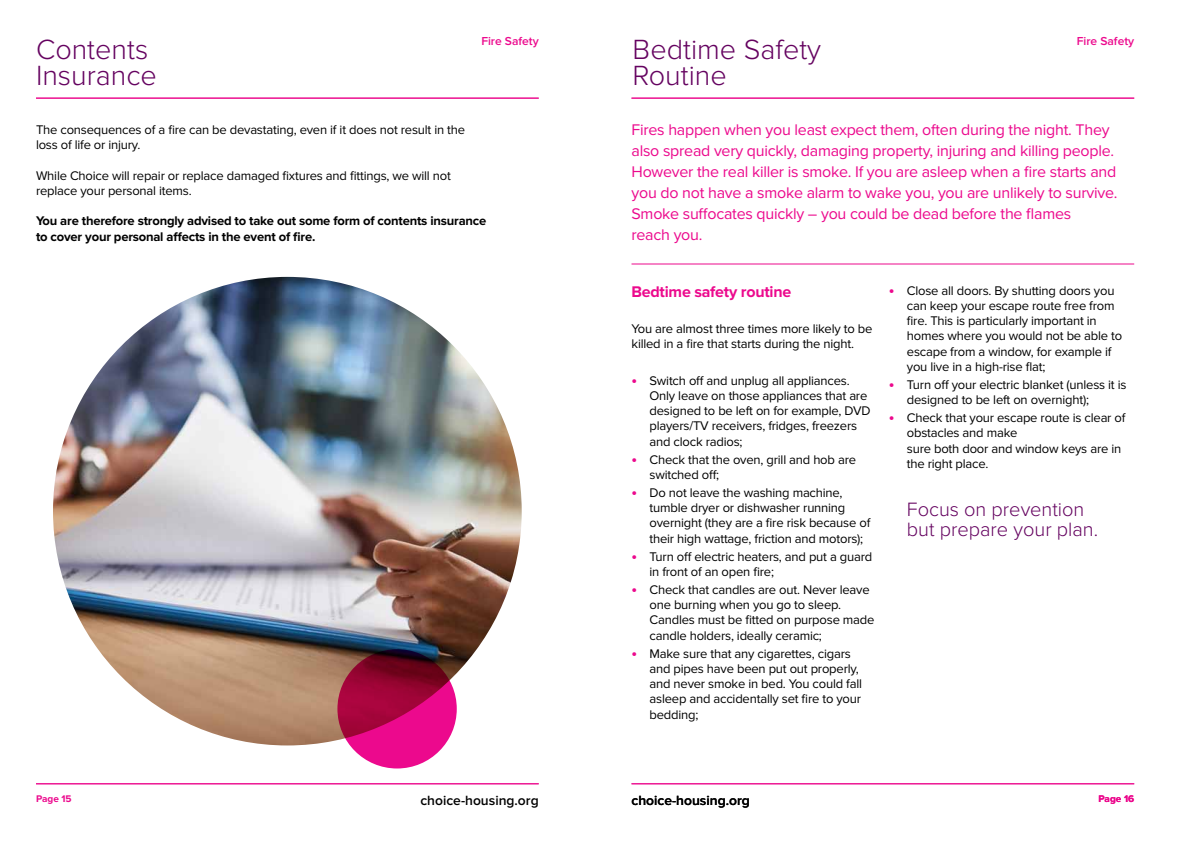
<style>
.page{position:relative;width:1191px;height:842px;background:#fff}
.page>*{position:absolute;margin:0;border:0;box-sizing:border-box;transform-origin:0 0}
.t1{font:300 28.8px/26.4px "Proxima Nova";color:#650360}
.t2{font:300 20px/20px "Proxima Nova";color:#650360}
.t3{font:16px/21px "Proxima Nova";letter-spacing:-.015em;color:#ec098d}
.t4{font:700 16px "Proxima Nova";letter-spacing:-.015em;color:#ec098d}
.t5{font:600 13.9px "Proxima Nova";color:#000}
.t6{font:13px/15.2px "Proxima Nova";letter-spacing:-.015em;color:#000}
.t7{font:700 13px/15.2px "Proxima Nova";letter-spacing:-.015em;color:#000}
.t8{font:600 12px "Proxima Nova";color:#ec098d}
.t9{font:700 10px "Proxima Nova";color:#ec098d}
.s1{font-weight:700;font-size:16px;color:#ec098d}
</style>
<div class="page">
<hr style="left:36px;top:98px;width:503px;height:1px;background:#ec098d">
<hr style="left:36px;top:783px;width:503px;height:1px;background:#ec098d">
<hr style="left:631px;top:98px;width:503px;height:1px;background:#ec098d">
<hr style="left:631px;top:783px;width:503px;height:1px;background:#ec098d">
<hr style="left:631px;top:264px;width:503px;height:1px;background:#ec098d">
<img style="left:53px;top:277px;width:469px;height:468px;border-radius:234px">
<svg style="left:337px;top:649px;width:120px;height:119px;background:#b40657"></svg>
<h1 class="t1" style="left:36px;top:37px;width:122px">Contents<br>Insurance</h1>
<p class="t8" style="left:481px;top:35px;width:59px">Fire Safety</p>
<p class="t6" style="left:36px;top:122px;width:431px">The consequences of a fire can be devastating, even if it does not result in the loss of life or injury.</p>
<p class="t6" style="left:36px;top:168px;width:416px">While Choice will repair or replace damaged fixtures and fittings, we will not replace your personal items.</p>
<p class="t7" style="left:36px;top:214px;width:452px">You are therefore strongly advised to take out some form of contents insurance to cover your personal affects in the event of fire.</p>
<p class="t9" style="left:36px;top:792px;width:37px">Page 15</p>
<p class="t5" style="left:420px;top:792px;width:120px">choice-housing.org</p>
<h1 class="t1" style="left:632px;top:37px;width:190px">Bedtime Safety<br>Routine</h1>
<p class="t8" style="left:1076px;top:35px;width:59px">Fire Safety</p>
<p class="t3" style="left:631px;top:120px;width:487px">Fires happen when you least expect them, often during the night. They also spread very quickly, damaging property, injuring and killing people.<br>However the real killer is smoke. If you are asleep when a fire starts and you do not have a smoke alarm to wake you, you are unlikely to survive.<br>Smoke suffocates quickly – you could be dead before the flames<br>reach you.</p>
<p class="t4" style="left:631px;top:282px;width:161px">Bedtime safety routine</p>
<p class="t6" style="left:631px;top:321px;width:242px">You are almost three times more likely to be killed in a fire that starts during the night.</p>
<p class="t6" style="left:649px;top:373px;width:223px;text-indent:-18px"><span class="s1">•</span> Switch off and unplug all appliances.<br>Only leave on those appliances that are designed to be left on for example, DVD players/TV receivers, fridges, freezers and clock radios;</p>
<p class="t6" style="left:649px;top:452px;width:208px;text-indent:-18px"><span class="s1">•</span> Check that the oven, grill and hob are switched off;</p>
<p class="t6" style="left:649px;top:485px;width:222px;text-indent:-18px"><span class="s1">•</span> Do not leave the washing machine, tumble dryer or dishwasher running overnight (they are a fire risk because of their high wattage, friction and motors);</p>
<p class="t6" style="left:649px;top:549px;width:224px;text-indent:-18px"><span class="s1">•</span> Turn off electric heaters, and put a guard in front of an open fire;</p>
<p class="t6" style="left:649px;top:582px;width:226px;text-indent:-18px"><span class="s1">•</span> Check that candles are out. Never leave one burning when you go to sleep.<br>Candles must be fitted on purpose made candle holders, ideally ceramic;</p>
<p class="t6" style="left:649px;top:646px;width:214px;text-indent:-18px"><span class="s1">•</span> Make sure that any cigarettes, cigars and pipes have been put out properly, and never smoke in bed. You could fall asleep and accidentally set fire to your bedding;</p>
<p class="t6" style="left:907px;top:283px;width:217px;text-indent:-18px"><span class="s1">•</span> Close all doors. By shutting doors you can keep your escape route free from fire. This is particularly important in homes where you would not be able to escape from a window, for example if you live in a high-rise flat;</p>
<p class="t6" style="left:907px;top:377px;width:221px;text-indent:-18px"><span class="s1">•</span> Turn off your electric blanket (unless it is designed to be left on overnight);</p>
<p class="t6" style="left:907px;top:410px;width:220px;text-indent:-18px"><span class="s1">•</span> Check that your escape route is clear of obstacles and make<br>sure both door and window keys are in the right place.</p>
<h2 class="t2" style="left:907px;top:500px;width:193px">Focus on prevention but prepare your plan.</h2>
<p class="t5" style="left:631px;top:792px;width:120px">choice-housing.org</p>
<p class="t9" style="left:1098px;top:792px;width:37px">Page 16</p>
</div>
